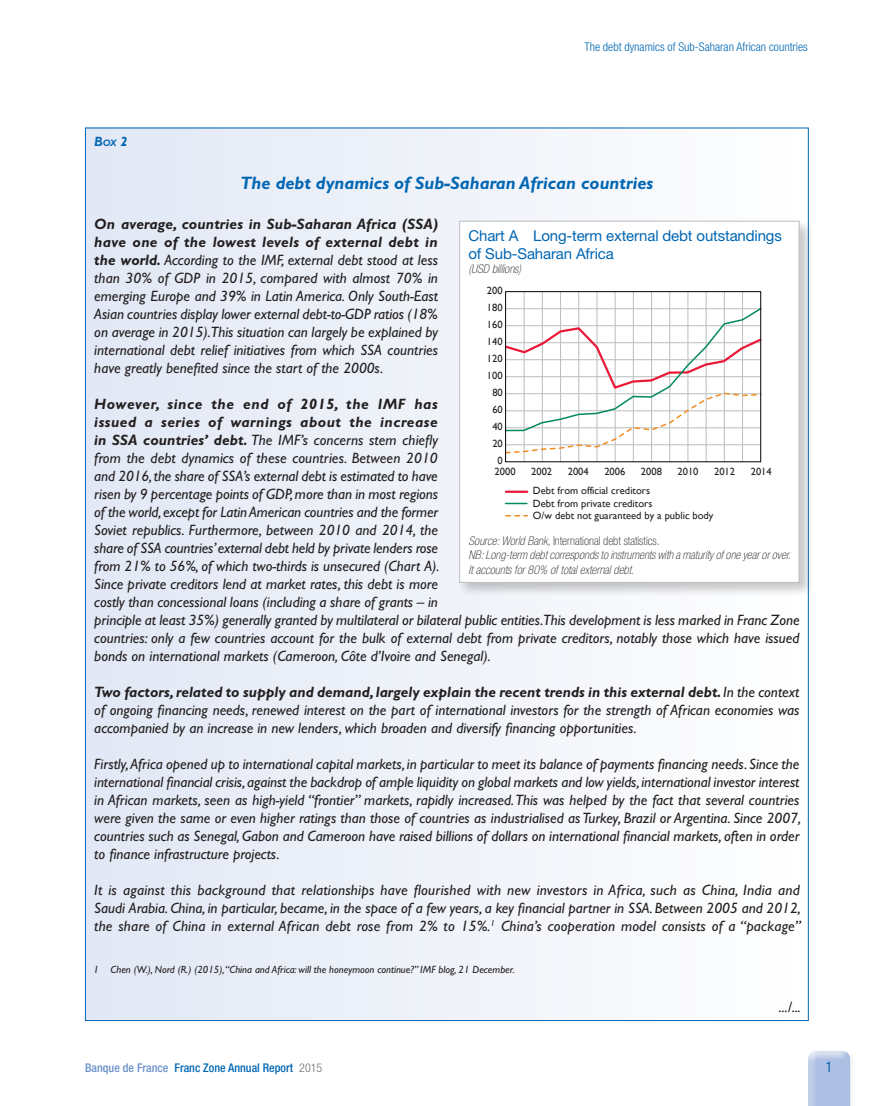
<style>
.page{position:relative;width:876px;height:1106px;background:#fff}
.page>*{position:absolute;margin:0;border:0;box-sizing:border-box;transform-origin:0 0}
.t1{font:italic 700 18px "Gill Sans Std";color:#0166b3}
.t2{font:italic 15px/18px "Gill Sans Std";color:#231f20;text-align:justify}
.t3{font:15px/18px "Helvetica Neue LT Std";letter-spacing:-.01em;color:#0166b3}
.t4{font:condensed 15px "Helvetica Neue LT Std";color:#0166b3;scale:.9 1}
.t5{font:italic 700 13.5px "Gill Sans Std";color:#0166b3}
.t6{font:italic 100 condensed 12px/14.4px "Helvetica Neue LT Std";color:#231f20}
.t7{font:300 condensed 12px "Helvetica Neue LT Std";color:#0166b3}
.t8{font:500 condensed 12px "Helvetica Neue LT Std";color:#0166b3}
.t9{font:10.5px "Gill Sans";color:#231f20}
.t10{font:italic 10.5px "Gill Sans Std";color:#231f20}
.s1{font-size:9.45px}
.s2{font-weight:700}
.s3{font-style:normal}
.s4{color:#6990ca}
.s5{font-weight:300;color:#6c6d70}
</style>
<div class="page">
<div style="left:808px;top:1051px;width:45px;height:55px;background:#fff;opacity:.75"></div>
<div style="left:85px;top:128px;width:723px;height:892px;background:linear-gradient(to right,#e1e8f4,#fefefe)"></div>
<div style="left:457px;top:219px;width:357px;height:378px;background:#231f20;opacity:.25"></div>
<div style="left:460px;top:221px;width:339px;height:361px;background:#fff"></div>
<hr style="left:524px;top:292px;width:1px;height:170px;background:#bcbdc0">
<hr style="left:542px;top:292px;width:1px;height:170px;background:#bcbdc0">
<hr style="left:560px;top:292px;width:1px;height:170px;background:#bcbdc0">
<hr style="left:578px;top:292px;width:1px;height:170px;background:#bcbdc0">
<hr style="left:597px;top:292px;width:1px;height:170px;background:#bcbdc0">
<hr style="left:633px;top:292px;width:1px;height:170px;background:#bcbdc0">
<hr style="left:615px;top:292px;width:1px;height:170px;background:#bcbdc0">
<hr style="left:651px;top:292px;width:1px;height:170px;background:#bcbdc0">
<hr style="left:669px;top:292px;width:1px;height:170px;background:#bcbdc0">
<hr style="left:687px;top:292px;width:1px;height:170px;background:#bcbdc0">
<hr style="left:706px;top:292px;width:1px;height:170px;background:#bcbdc0">
<hr style="left:724px;top:292px;width:1px;height:170px;background:#bcbdc0">
<hr style="left:742px;top:292px;width:1px;height:170px;background:#bcbdc0">
<svg style="left:507px;top:306px;width:255px;height:148px"></svg>
<svg style="left:506px;top:515px;width:21px;height:1px"></svg>
<hr style="left:506px;top:490px;width:21px;height:3px;background:#e91938">
<svg style="left:506px;top:503px;width:21px;height:1px"></svg>
<div style="left:505px;top:291px;width:256px;height:171px;border:1px solid #010106"></div>
<div style="left:459px;top:221px;width:340px;height:362px;border:1px solid #bcbdc0"></div>
<p class="t7" style="left:584px;top:40px;width:225px">The debt dynamics of Sub-Saharan African countries</p>
<p class="t5" style="left:94px;top:134px;width:35px">B<span class="s1">ox</span> 2</p>
<p class="t1" style="left:240px;top:173px;width:414px">The debt dynamics of Sub-Saharan African countries</p>
<p class="t2" style="left:94px;top:215px;width:345px"><span class="s2">On average, countries in Sub-Saharan Africa (SSA) have one of the lowest levels of external debt in the world.</span> According to the IMF, external debt stood at less than 30% of GDP in 2015, compared with almost 70% in emerging Europe and 39% in Latin America. Only South-East Asian countries display lower external debt-to-GDP ratios (18% on average in 2015).This situation can largely be explained by international debt relief initiatives from which SSA countries have greatly benefited since the start of the 2000s.</p>
<p class="t2" style="left:94px;top:395px;width:707px;text-align:left"><span class="s2">However, since the end of 2015, the IMF has<br>issued a series of warnings about the increase<br>in SSA countries’ debt.</span> The IMF’s concerns stem chiefly<br>from the debt dynamics of these countries. Between 2010<br>and 2016, the share of SSA’s external debt is estimated to have<br>risen by 9 percentage points of GDP, more than in most regions<br>of the world, except for Latin American countries and the former<br>Soviet republics. Furthermore, between 2010 and 2014, the<br>share of SSA countries’ external debt held by private lenders rose<br>from 21% to 56%, of which two-thirds is unsecured (Chart A).<br>Since private creditors lend at market rates, this debt is more<br>costly than concessional loans (including a share of grants – in<br>principle at least 35%) generally granted by multilateral or bilateral public entities.This development is less marked in Franc Zone countries: only a few countries account for the bulk of external debt from private creditors, notably those which have issued bonds on international markets (Cameroon, Côte d’Ivoire and Senegal).</p>
<p class="t2" style="left:94px;top:683px;width:707px"><span class="s2">Two factors, related to supply and demand, largely explain the recent trends in this external debt.</span> In the context of ongoing financing needs, renewed interest on the part of international investors for the strength of African economies was accompanied by an increase in new lenders, which broaden and diversify financing opportunities.</p>
<p class="t2" style="left:94px;top:755px;width:708px">Firstly,Africa opened up to international capital markets, in particular to meet its balance of payments financing needs. Since the international financial crisis, against the backdrop of ample liquidity on global markets and low yields, international investor interest in African markets, seen as high-yield “frontier” markets, rapidly increased. This was helped by the fact that several countries were given the same or even higher ratings than those of countries as industrialised as Turkey, Brazil or Argentina. Since 2007, countries such as Senegal, Gabon and Cameroon have raised billions of dollars on international financial markets, often in order to finance infrastructure projects.</p>
<p class="t2" style="left:94px;top:881px;width:708px">It is against this background that relationships have flourished with new investors in Africa, such as China, India and Saudi Arabia. China, in particular, became, in the space of a few years, a key financial partner in SSA. Between 2005 and 2012, the share of China in external African debt rose from 2% to 15%.<sup>1</sup> China’s cooperation model consists of a “package”</p>
<p class="t3" style="left:468px;top:226px;width:315px">Chart A Long-term external debt outstandings of Sub-Saharan Africa</p>
<p class="t6" style="left:468px;top:262px;width:54px">(USD billions)</p>
<p class="t9" style="left:487px;top:284px;width:17px">200</p>
<p class="t9" style="left:487px;top:301px;width:17px">180</p>
<p class="t9" style="left:487px;top:318px;width:17px">160</p>
<p class="t9" style="left:487px;top:335px;width:17px">140</p>
<p class="t9" style="left:487px;top:352px;width:17px">120</p>
<p class="t9" style="left:487px;top:369px;width:17px">100</p>
<p class="t9" style="left:492px;top:386px;width:12px">80</p>
<p class="t9" style="left:492px;top:403px;width:12px">60</p>
<p class="t9" style="left:492px;top:420px;width:12px">40</p>
<p class="t9" style="left:492px;top:437px;width:12px">20</p>
<p class="t9" style="left:498px;top:454px;width:7px">0</p>
<p class="t9" style="left:495px;top:465px;width:22px">2000</p>
<p class="t9" style="left:531px;top:465px;width:22px">2002</p>
<p class="t9" style="left:568px;top:465px;width:22px">2004</p>
<p class="t9" style="left:604px;top:465px;width:22px">2006</p>
<p class="t9" style="left:641px;top:465px;width:22px">2008</p>
<p class="t9" style="left:677px;top:465px;width:22px">2010</p>
<p class="t9" style="left:714px;top:465px;width:22px">2012</p>
<p class="t9" style="left:751px;top:465px;width:23px">2014</p>
<p class="t9" style="left:533px;top:484px;width:119px">Debt from official creditors</p>
<p class="t9" style="left:533px;top:509px;width:182px">O/w debt not guaranteed by a public body</p>
<p class="t9" style="left:533px;top:497px;width:121px">Debt from private creditors</p>
<p class="t6" style="left:468px;top:533px;width:324px">Source: World Bank, <span class="s3">International debt statistics</span>.<br>NB: Long-term debt corresponds to instruments with a maturity of one year or over.<br>It accounts for 80% of total external debt.</p>
<p class="t10" style="left:94px;top:963px;width:423px">1 Chen (W.), Nord (R.) (2015), “China and Africa: will the honeymoon continue?” IMF blog, 21 December.</p>
<p class="t8" style="left:85px;top:1060px;width:239px"><span class="s4">Banque de France</span> Franc Zone Annual Report <span class="s5">2015</span></p>
<p class="t2" style="left:779px;top:998px;width:24px">.../...</p>
<p class="t4" style="left:826px;top:1058px;width:9px">1</p>
</div>
